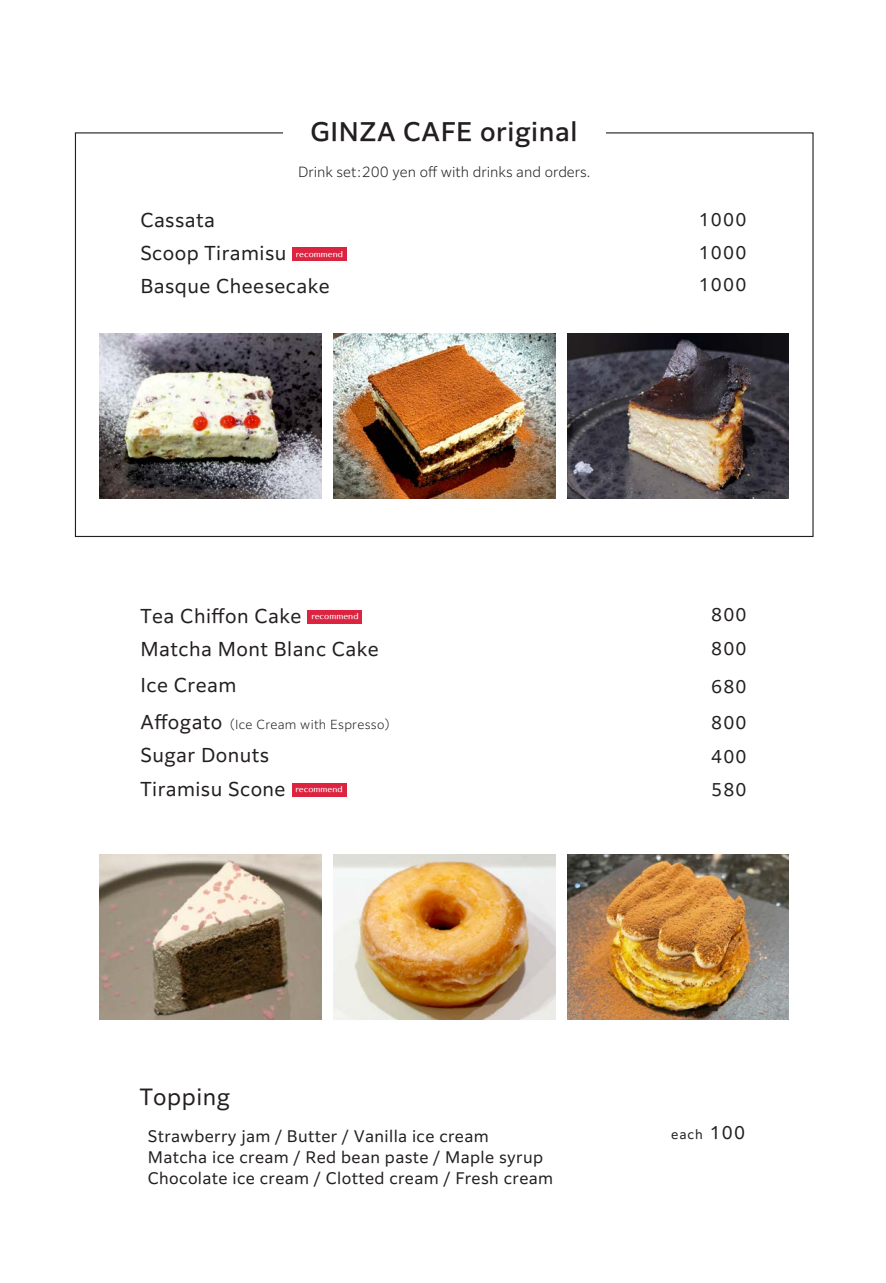
<style>
.page{position:relative;width:886px;height:1283px;background:#fff}
.page>*{position:absolute;margin:0;border:0;box-sizing:border-box;transform-origin:0 0}
.t1{font:500 24px "PUD Shin Go Pr 6 N";letter-spacing:.025em;color:#231f20}
.t2{font:21px "PUD Shin Go Pr 6 N";letter-spacing:.025em;color:#231f20}
.t3{font:18px "PUD Shin Go Pr 6 N";letter-spacing:.025em;color:#231f20}
.t4{font:16.5px "PUD Shin Go Pr 6 N";letter-spacing:.075em;color:#231f20}
.t5{font:15px/21px "PUD Shin Go Pr 6 N";letter-spacing:.025em;color:#231f20}
.t6{font:300 13.5px "PUD Shin Go Pr 6 N";color:#231f20}
.t7{font:300 12px "PUD Shin Go Pr 6 N";letter-spacing:.025em;color:#231f20}
.t8{font:12px "PUD Shin Go Pr 6 N";color:#231f20}
.t9{font:7.35px "UD Typos 512 Std";color:#fff}
.s1{font-weight:400;font-size:18px}
.s2{font-size:16.5px}
</style>
<div class="page">
<div style="left:292px;top:248px;width:54px;height:13px;background:#dc2340"></div>
<div style="left:292px;top:783px;width:54px;height:13px;background:#dc2340"></div>
<div style="left:308px;top:610px;width:54px;height:13px;background:#dc2340"></div>
<img style="left:333px;top:333px;width:222px;height:166px">
<img style="left:100px;top:333px;width:221px;height:166px">
<img style="left:567px;top:333px;width:222px;height:166px">
<img style="left:100px;top:854px;width:221px;height:165px">
<img style="left:567px;top:854px;width:222px;height:165px">
<img style="left:333px;top:854px;width:222px;height:165px">
<h1 class="t1" style="left:310px;top:119px;width:269px">GINZA CAFE original</h1>
<p class="t6" style="left:298px;top:161px;width:294px">Drink set:200 yen off with drinks and orders.</p>
<p class="t3" style="left:140px;top:210px;width:76px">Cassata</p>
<p class="t4" style="left:699px;top:210px;width:49px">1000</p>
<p class="t3" style="left:140px;top:243px;width:148px">Scoop Tiramisu</p>
<p class="t9" style="left:296px;top:248px;width:49px">recommend</p>
<p class="t4" style="left:699px;top:243px;width:49px">1000</p>
<p class="t3" style="left:140px;top:276px;width:191px">Basque Cheesecake</p>
<p class="t4" style="left:699px;top:276px;width:49px">1000</p>
<p class="t3" style="left:141px;top:606px;width:162px">Tea Chiffon Cake</p>
<p class="t9" style="left:311px;top:610px;width:49px">recommend</p>
<p class="t4" style="left:711px;top:606px;width:37px">800</p>
<p class="t3" style="left:141px;top:639px;width:240px">Matcha Mont Blanc Cake</p>
<p class="t4" style="left:711px;top:639px;width:37px">800</p>
<p class="t3" style="left:141px;top:675px;width:97px">Ice Cream</p>
<p class="t4" style="left:711px;top:677px;width:37px">680</p>
<p class="t7" style="left:141px;top:715px;width:258px"><span class="s1">Affogato</span>（Ice Cream with Espresso）</p>
<p class="t4" style="left:711px;top:714px;width:37px">800</p>
<p class="t3" style="left:141px;top:746px;width:130px">Sugar Donuts</p>
<p class="t4" style="left:711px;top:747px;width:37px">400</p>
<p class="t3" style="left:141px;top:779px;width:147px">Tiramisu Scone</p>
<p class="t9" style="left:296px;top:783px;width:49px">recommend</p>
<p class="t4" style="left:711px;top:780px;width:37px">580</p>
<h2 class="t2" style="left:140px;top:1085px;width:92px">Topping</h2>
<p class="t5" style="left:148px;top:1126px;width:407px">Strawberry jam / Butter / Vanilla ice cream<br>Matcha ice cream / Red bean paste / Maple syrup<br>Chocolate ice cream / Clotted cream / Fresh cream</p>
<p class="t8" style="left:671px;top:1128px;width:75px">each <span class="s2">100</span></p>
</div>
